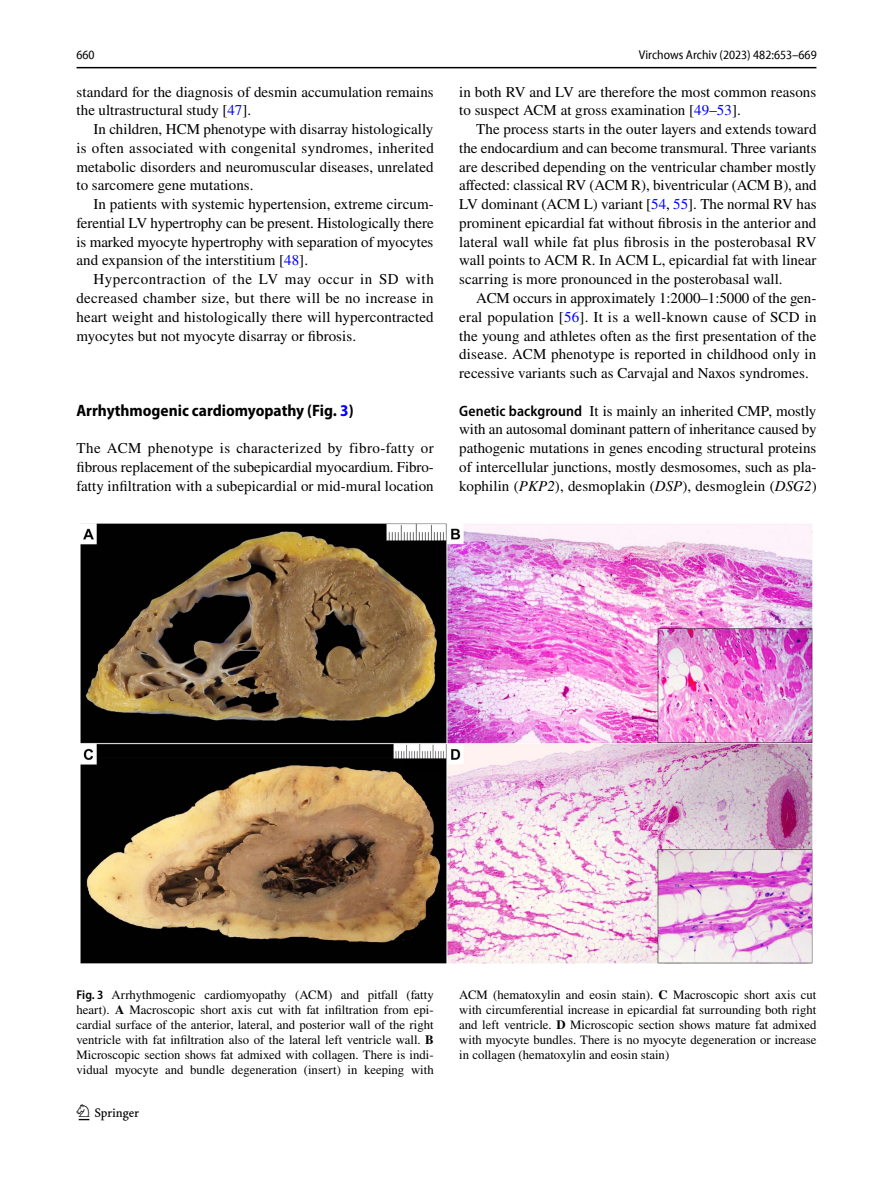
<style>
.page{position:relative;width:893px;height:1187px;background:#fff}
.page>*{position:absolute;margin:0;border:0;box-sizing:border-box;transform-origin:0 0}
.t1{font:22.5px "Springnew Regular 2";color:#000}
.t2{font:700 semi-condensed 16.5px "Myriad Pro";color:#000}
.t3{font:15px/18.8px "STIX";letter-spacing:.005em;color:#000;text-align:justify}
.t4{font:12.75px/15px "STIX";color:#000;text-align:justify}
.t5{font:semi-condensed 12.75px "Myriad Pro Unic";color:#000}
.s1{color:#00f}
.s2{font-family:"Myriad Pro";font-weight:600;font-stretch:semi-condensed}
.s3{font-style:italic}
.s4{font-weight:700}
</style>
<div class="page">
<hr style="left:77px;top:67px;width:739px;height:1px;background:#000">
<img style="left:81px;top:523px;width:731px;height:440px">
<p class="t5" style="left:76px;top:46px;width:20px">660</p>
<p class="t5" style="left:639px;top:46px;width:179px">Virchows Archiv (2023) 482:653–669</p>
<p class="t3" style="left:77px;top:84px;width:359px">standard for the diagnosis of desmin accumulation remains the ultrastructural study [<span class="s1">47</span>].</p>
<p class="t3" style="left:77px;top:121px;width:359px;text-indent:17px">In children, HCM phenotype with disarray histologically is often associated with congenital syndromes, inherited metabolic disorders and neuromuscular diseases, unrelated to sarcomere gene mutations.</p>
<p class="t3" style="left:77px;top:196px;width:359px;text-indent:17px">In patients with systemic hypertension, extreme circum&shy;ferential LV hypertrophy can be present. Histologically there is marked myocyte hypertrophy with separation of myocytes and expansion of the interstitium [<span class="s1">48</span>].</p>
<p class="t3" style="left:77px;top:271px;width:359px;text-indent:17px">Hypercontraction of the LV may occur in SD with decreased chamber size, but there will be no increase in heart weight and histologically there will hypercontracted myocytes but not myocyte disarray or fibrosis.</p>
<p class="t2" style="left:77px;top:404px;width:279px">Arrhythmogenic cardiomyopathy (Fig. <span class="s1">3</span>)</p>
<p class="t3" style="left:77px;top:440px;width:359px">The ACM phenotype is characterized by fibro-fatty or fibrous replacement of the subepicardial myocardium. Fibro&shy;fatty infiltration with a subepicardial or mid-mural location</p>
<p class="t3" style="left:459px;top:84px;width:359px">in both RV and LV are therefore the most common reasons to suspect ACM at gross examination [<span class="s1">49</span>–<span class="s1">53</span>].</p>
<p class="t3" style="left:459px;top:121px;width:359px;text-indent:17px">The process starts in the outer layers and extends toward the endocardium and can become transmural. Three variants are described depending on the ventricular chamber mostly affected: classical RV (ACM R), biventricular (ACM B), and LV dominant (ACM L) variant [<span class="s1">54</span>, <span class="s1">55</span>]. The normal RV has prominent epicardial fat without fibrosis in the anterior and lateral wall while fat plus fibrosis in the posterobasal RV wall points to ACM R. In ACM L, epicardial fat with linear scarring is more pronounced in the posterobasal wall.</p>
<p class="t3" style="left:459px;top:290px;width:359px;text-indent:17px">ACM occurs in approximately 1:2000–1:5000 of the gen&shy;eral population [<span class="s1">56</span>]. It is a well-known cause of SCD in the young and athletes often as the first presentation of the disease. ACM phenotype is reported in childhood only in recessive variants such as Carvajal and Naxos syndromes.</p>
<p class="t3" style="left:459px;top:402px;width:359px"><span class="s2">Genetic background</span> It is mainly an inherited CMP, mostly with an autosomal dominant pattern of inheritance caused by pathogenic mutations in genes encoding structural proteins of intercellular junctions, mostly desmosomes, such as pla&shy;kophilin (<span class="s3">PKP2</span>), desmoplakin (<span class="s3">DSP</span>), desmoglein (<span class="s3">DSG2</span>)</p>
<p class="t4" style="left:77px;top:988px;width:359px"><span class="s2">Fig. 3</span> Arrhythmogenic cardiomyopathy (ACM) and pitfall (fatty heart). <span class="s4">A</span> Macroscopic short axis cut with fat infiltration from epi&shy;cardial surface of the anterior, lateral, and posterior wall of the right ventricle with fat infiltration also of the lateral left ventricle wall. <span class="s4">B </span>Microscopic section shows fat admixed with collagen. There is indi&shy;vidual myocyte and bundle degeneration (insert) in keeping with</p>
<p class="t4" style="left:459px;top:988px;width:359px">ACM (hematoxylin and eosin stain). <span class="s4">C</span> Macroscopic short axis cut with circumferential increase in epicardial fat surrounding both right and left ventricle. <span class="s4">D</span> Microscopic section shows mature fat admixed with myocyte bundles. There is no myocyte degeneration or increase in collagen (hematoxylin and eosin stain)</p>
<h1 class="t1" style="left:79px;top:1104px;width:62px">1 3</h1>
</div>
